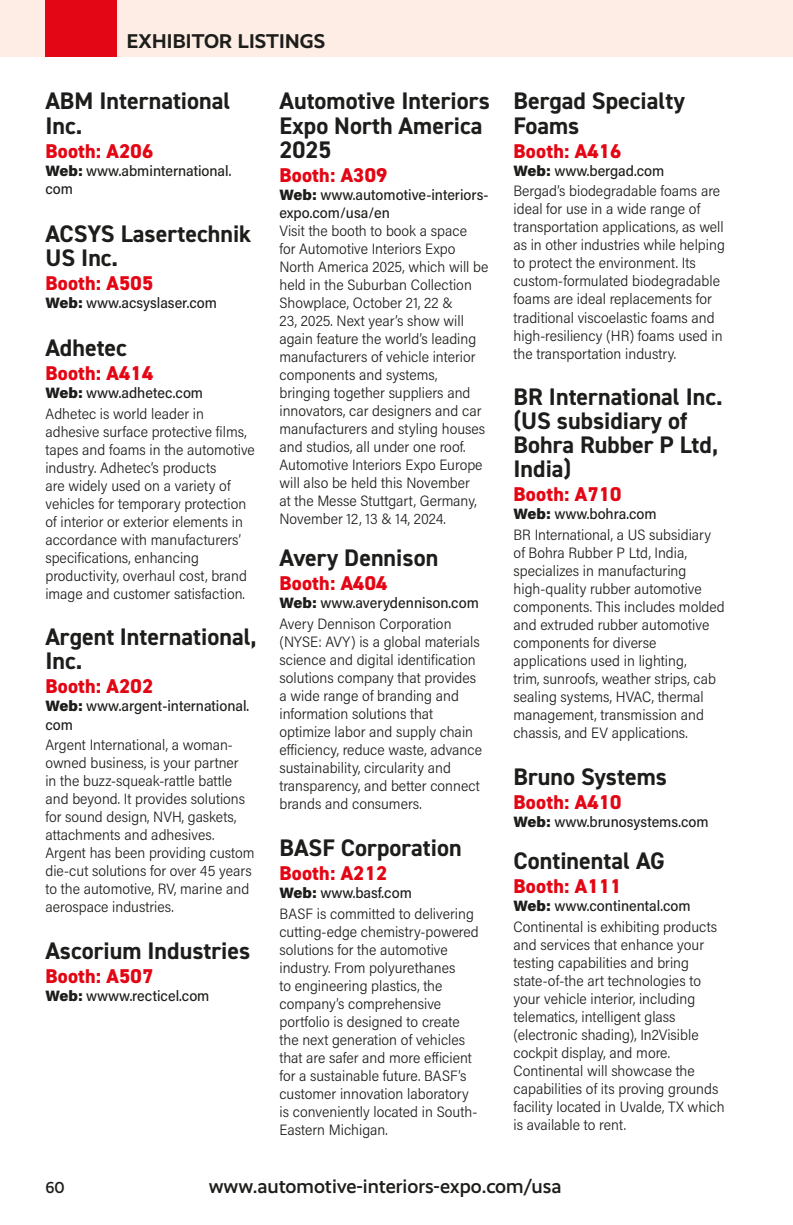
<style>
.page{position:relative;width:793px;height:1225px;background:#fff}
.page>*{position:absolute;margin:0;border:0;box-sizing:border-box;transform-origin:0 0}
.company{font:700 24px/24px "DIN2014";color:#1d1d1b}
.stand{font:800 20px "DIN2014";letter-spacing:.01em;color:#e30614}
.t1{font:500 20px "Realist";color:#1d1d1b}
.t2{font:700 20px "Realist";letter-spacing:.01em;color:#1d1d1b}
.t3{font:500 16px "Realist";color:#1d1d1b}
.body{font:300 15px/18px "Acumin Pro Semi Cond";color:#1d1d1b}
.address{font:300 15px/18px "Acumin Pro Semi Cond";color:#1d1d1b}
.address-2{font:500 15px/18px "Acumin Pro Semi Cond";color:#1d1d1b}
.s1{font-family:"Acumin Pro";font-weight:900}
.s2{font-weight:500}
</style>
<div class="page">
<div style="left:0;top:0;width:792px;height:57px;background:#fdede5"></div>
<div style="left:45px;top:0;width:72px;height:56px;background:#e30614"></div>
<h2 class="t2" style="left:127px;top:30px;width:199px">EXHIBITOR LISTINGS</h2>
<p class="company" style="left:45px;top:89px;width:186px">ABM International<br>Inc.</p>
<p class="stand" style="left:45px;top:137px;width:109px">Booth: A206</p>
<p class="address-2" style="left:45px;top:161px;width:187px"><span class="s1">Web:</span> www.abminternational. com</p>
<p class="company" style="left:45px;top:221px;width:207px">ACSYS Lasertechnik<br>US Inc.</p>
<p class="stand" style="left:45px;top:269px;width:109px">Booth: A505</p>
<p class="address-2" style="left:45px;top:293px;width:173px"><span class="s1">Web:</span> www.acsyslaser.com</p>
<p class="company" style="left:45px;top:335px;width:83px">Adhetec</p>
<p class="stand" style="left:45px;top:359px;width:109px">Booth: A414</p>
<p class="address-2" style="left:45px;top:383px;width:159px"><span class="s1">Web:</span> www.adhetec.com</p>
<p class="body" style="left:45px;top:403px;width:211px">Adhetec is world leader in adhesive surface protective films, tapes and foams in the automotive industry. Adhetec’s products<br>are widely used on a variety of vehicles for temporary protection of interior or exterior elements in accordance with manufacturers’ specifications, enhancing productivity, overhaul cost, brand image and customer satisfaction.</p>
<p class="company" style="left:45px;top:624px;width:213px">Argent International,<br>Inc.</p>
<p class="stand" style="left:45px;top:673px;width:109px">Booth: A202</p>
<p class="address-2" style="left:45px;top:696px;width:205px"><span class="s1">Web:</span> www.argent-international. com</p>
<p class="body" style="left:45px;top:735px;width:211px">Argent International, a woman&shy;owned business, is your partner<br>in the buzz-squeak-rattle battle and beyond. It provides solutions for sound design, NVH, gaskets, attachments and adhesives.<br>Argent has been providing custom die-cut solutions for over 45 years to the automotive, RV, marine and aerospace industries.</p>
<p class="company" style="left:45px;top:938px;width:206px">Ascorium Industries</p>
<p class="stand" style="left:45px;top:962px;width:109px">Booth: A507</p>
<p class="address-2" style="left:45px;top:986px;width:165px"><span class="s1">Web:</span> wwww.recticel.com</p>
<p class="company" style="left:279px;top:89px;width:212px">Automotive Interiors<br>Expo North America<br>2025</p>
<p class="stand" style="left:279px;top:161px;width:109px">Booth: A309</p>
<p class="address" style="left:279px;top:185px;width:210px"><span class="s1">Web:</span> <span class="s2">www.automotive-interiors&shy;expo.com/usa/en<br></span>Visit the booth to book a space<br>for Automotive Interiors Expo<br>North America 2025, which will be held in the Suburban Collection<br>Showplace, October 21, 22 &amp;<br>23, 2025. Next year’s show will again feature the world’s leading manufacturers of vehicle interior components and systems, bringing together suppliers and innovators, car designers and car manufacturers and styling houses and studios, all under one roof.<br>Automotive Interiors Expo Europe will also be held this November<br>at the Messe Stuttgart, Germany,<br>November 12, 13 &amp; 14, 2024.</p>
<p class="company" style="left:279px;top:545px;width:160px">Avery Dennison</p>
<p class="stand" style="left:279px;top:569px;width:109px">Booth: A404</p>
<p class="address-2" style="left:279px;top:593px;width:201px"><span class="s1">Web:</span> www.averydennison.com</p>
<p class="body" style="left:279px;top:613px;width:204px">Avery Dennison Corporation (NYSE: AVY) is a global materials science and digital identification solutions company that provides a wide range of branding and information solutions that optimize labor and supply chain efficiency, reduce waste, advance sustainability, circularity and transparency, and better connect brands and consumers.</p>
<p class="company" style="left:279px;top:834px;width:183px">BASF Corporation</p>
<p class="stand" style="left:279px;top:859px;width:109px">Booth: A212</p>
<p class="address-2" style="left:279px;top:882px;width:134px"><span class="s1">Web:</span> www.basf.com</p>
<p class="body" style="left:279px;top:903px;width:201px">BASF is committed to delivering cutting-edge chemistry-powered solutions for the automotive industry. From polyurethanes<br>to engineering plastics, the company’s comprehensive portfolio is designed to create the next generation of vehicles that are safer and more efficient for a sustainable future. BASF’s customer innovation laboratory is conveniently located in South-<br>Eastern Michigan.</p>
<p class="company" style="left:513px;top:89px;width:173px">Bergad Specialty<br>Foams</p>
<p class="stand" style="left:513px;top:137px;width:109px">Booth: A416</p>
<p class="address-2" style="left:513px;top:161px;width:152px"><span class="s1">Web:</span> www.bergad.com</p>
<p class="body" style="left:513px;top:181px;width:213px">Bergad’s biodegradable foams are ideal for use in a wide range of transportation applications, as well as in other industries while helping to protect the environment. Its custom-formulated biodegradable foams are ideal replacements for traditional viscoelastic foams and high-resiliency (HR) foams used in the transportation industry.</p>
<p class="company" style="left:513px;top:384px;width:210px">BR International Inc. (US subsidiary of<br>Bohra Rubber P Ltd,<br>India)</p>
<p class="stand" style="left:513px;top:481px;width:109px">Booth: A710</p>
<p class="address-2" style="left:513px;top:504px;width:145px"><span class="s1">Web:</span> www.bohra.com</p>
<p class="body" style="left:513px;top:525px;width:213px">BR International, a US subsidiary of Bohra Rubber P Ltd, India, specializes in manufacturing high-quality rubber automotive components. This includes molded and extruded rubber automotive components for diverse applications used in lighting,<br>trim, sunroofs, weather strips, cab sealing systems, HVAC, thermal management, transmission and chassis, and EV applications.</p>
<p class="company" style="left:513px;top:764px;width:155px">Bruno Systems</p>
<p class="stand" style="left:513px;top:788px;width:109px">Booth: A410</p>
<p class="address-2" style="left:513px;top:812px;width:196px"><span class="s1">Web:</span> www.brunosystems.com</p>
<p class="company" style="left:513px;top:848px;width:153px">Continental AG</p>
<p class="stand" style="left:513px;top:872px;width:109px">Booth: A111</p>
<p class="address-2" style="left:513px;top:896px;width:179px"><span class="s1">Web:</span> www.continental.com</p>
<p class="body" style="left:513px;top:916px;width:212px">Continental is exhibiting products and services that enhance your testing capabilities and bring state-of-the art technologies to your vehicle interior, including telematics, intelligent glass (electronic shading), In2Visible cockpit display, and more.<br>Continental will showcase the capabilities of its proving grounds facility located in Uvalde, TX which is available to rent.</p>
<p class="t3" style="left:45px;top:1177px;width:21px">60</p>
<h2 class="t1" style="left:208px;top:1173px;width:354px">www.automotive-interiors-expo.com/usa</h2>
</div>
